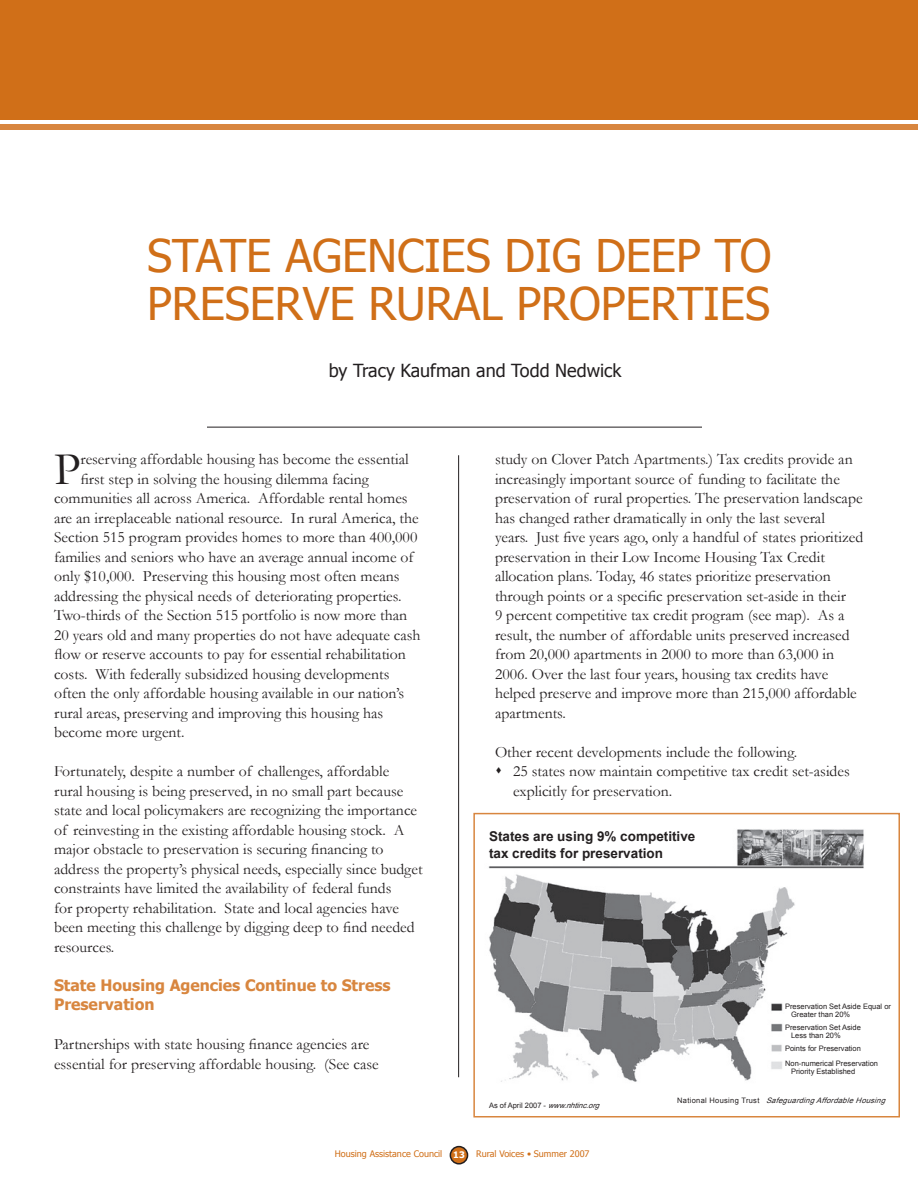
<style>
.page{position:relative;width:918px;height:1188px;background:#fff}
.page>*{position:absolute;margin:0;border:0;box-sizing:border-box;transform-origin:0 0}
.t1{font:46.95px "Garamond";color:#231f20}
.t2{font:45px/48px "Tahoma";letter-spacing:-.005em;color:#d06f18}
.t3{font:18px "Tahoma";color:#231f20}
.t4{font:15.75px/19.5px "Garamond";color:#231f20}
.t5{font:700 15.75px/19.5px "Tahoma";color:#d8863f}
.t6{font:700 13.5px/16.5px "Arial";color:#231f20}
.t7{font:9px "Tahoma";color:#d06f18}
.t8{font:700 9px "Tahoma";color:#fff}
.t9{font:7.5px/7.5px "Arial";color:#231f20}
.t10{font:italic 7.5px "Arial";color:#231f20}
.s1{font-style:italic}
.s2{font-style:normal}
</style>
<div class="page">
<div style="left:450px;top:1147px;width:18px;height:17px;background:#d06f18;border-radius:50%"></div>
<div style="left:450px;top:1146px;width:18px;height:19px;border:2px solid #231f20;border-radius:50%"></div>
<hr style="left:207px;top:427px;width:495px;height:1px;background:#231f20">
<hr style="left:458px;top:455px;width:1px;height:622px;background:#231f20">
<img style="left:488px;top:829px;width:376px;height:253px">
<div style="left:473px;top:813px;width:427px;height:305px;border:2px solid #d8863f"></div>
<div style="left:0;top:0;width:918px;height:120px;background:#d06f18"></div>
<div style="left:0;top:124px;width:918px;height:6px;background:#d8863f"></div>
<h2 class="t2" style="left:147px;top:230px;width:626px">STATE AGENCIES DIG DEEP TO<br>PRESERVE RURAL PROPERTIES</h2>
<p class="t3" style="left:329px;top:359px;width:294px">by Tracy Kaufman and Todd Nedwick</p>
<h1 class="t1" style="left:54px;top:443px;width:28px">P</h1>
<p class="t4" style="left:80px;top:450px;width:330px">reserving affordable housing has become the essential</p>
<p class="t4" style="left:80px;top:469px;width:290px">first step in solving the housing dilemma facing</p>
<p class="t4" style="left:54px;top:489px;width:355px">communities all across America. Affordable rental homes</p>
<p class="t4" style="left:54px;top:508px;width:366px">are an irreplaceable national resource. In rural America, the</p>
<p class="t4" style="left:54px;top:528px;width:365px">Section 515 program provides homes to more than 400,000</p>
<p class="t4" style="left:54px;top:547px;width:361px">families and seniors who have an average annual income of</p>
<p class="t4" style="left:54px;top:567px;width:347px">only $10,000. Preserving this housing most often means</p>
<p class="t4" style="left:54px;top:586px;width:349px">addressing the physical needs of deteriorating properties.</p>
<p class="t4" style="left:54px;top:606px;width:355px">Two-thirds of the Section 515 portfolio is now more than</p>
<p class="t4" style="left:54px;top:625px;width:368px">20 years old and many properties do not have adequate cash</p>
<p class="t4" style="left:54px;top:645px;width:353px">flow or reserve accounts to pay for essential rehabilitation</p>
<p class="t4" style="left:54px;top:664px;width:337px">costs. With federally subsidized housing developments</p>
<p class="t4" style="left:54px;top:684px;width:352px">often the only affordable housing available in our nation’s</p>
<p class="t4" style="left:54px;top:703px;width:331px">rural areas, preserving and improving this housing has</p>
<p class="t4" style="left:54px;top:723px;width:132px">become more urgent.</p>
<p class="t4" style="left:54px;top:762px;width:370px">Fortunately, despite a number of challenges, affordable<br>rural housing is being preserved, in no small part because state and local policymakers are recognizing the importance of reinvesting in the existing affordable housing stock. A major obstacle to preservation is securing financing to address the property’s physical needs, especially since budget constraints have limited the availability of federal funds<br>for property rehabilitation. State and local agencies have been meeting this challenge by digging deep to find needed resources.</p>
<p class="t5" style="left:54px;top:975px;width:338px">State Housing Agencies Continue to Stress<br>Preservation</p>
<p class="t4" style="left:54px;top:1035px;width:326px">Partnerships with state housing finance agencies are essential for preserving affordable housing. (See case</p>
<p class="t4" style="left:495px;top:450px;width:370px">study on Clover Patch Apartments.) Tax credits provide an increasingly important source of funding to facilitate the preservation of rural properties. The preservation landscape has changed rather dramatically in only the last several<br>years. Just five years ago, only a handful of states prioritized preservation in their Low Income Housing Tax Credit allocation plans. Today, 46 states prioritize preservation through points or a specific preservation set-aside in their<br>9 percent competitive tax credit program (see map). As a result, the number of affordable units preserved increased from 20,000 apartments in 2000 to more than 63,000 in 2006. Over the last four years, housing tax credits have helped preserve and improve more than 215,000 affordable apartments.</p>
<p class="t4" style="left:495px;top:742px;width:304px">Other recent developments include the following.</p>
<p class="t4" style="left:513px;top:762px;width:338px;text-indent:-18px">▲ 25 states now maintain competitive tax credit set-asides explicitly for preservation.</p>
<p class="t6" style="left:489px;top:828px;width:208px">States are using 9% competitive tax credits for preservation</p>
<p class="t9" style="left:791px;top:1003px;width:101px;text-indent:-6px">Preservation Set Aside Equal or<br>Greater than 20%</p>
<p class="t9" style="left:791px;top:1024px;width:71px;text-indent:-6px">Preservation Set Aside<br>Less than 20%</p>
<p class="t9" style="left:785px;top:1041px;width:94px;line-height:15px">Points for Preservation<br>Non-numerical Preservation</p>
<p class="t9" style="left:791px;top:1067px;width:66px">Priority Established</p>
<p class="t9" style="left:489px;top:1102px;width:115px">A s o f A p r i l 2 0 0 7 - <span class="s1">www.nhtinc.org</span></p>
<p class="t10" style="left:677px;top:1097px;width:212px"><span class="s2">N a t i o n a l H o u s i n g T r u s t</span> SafeguardingAffordableHousing</p>
<p class="t7" style="left:335px;top:1148px;width:109px">Housing Assistance Council</p>
<p class="t7" style="left:476px;top:1148px;width:115px">Rural Voices • Summer 2007</p>
<p class="t8" style="left:453px;top:1149px;width:13px">13</p>
</div>
